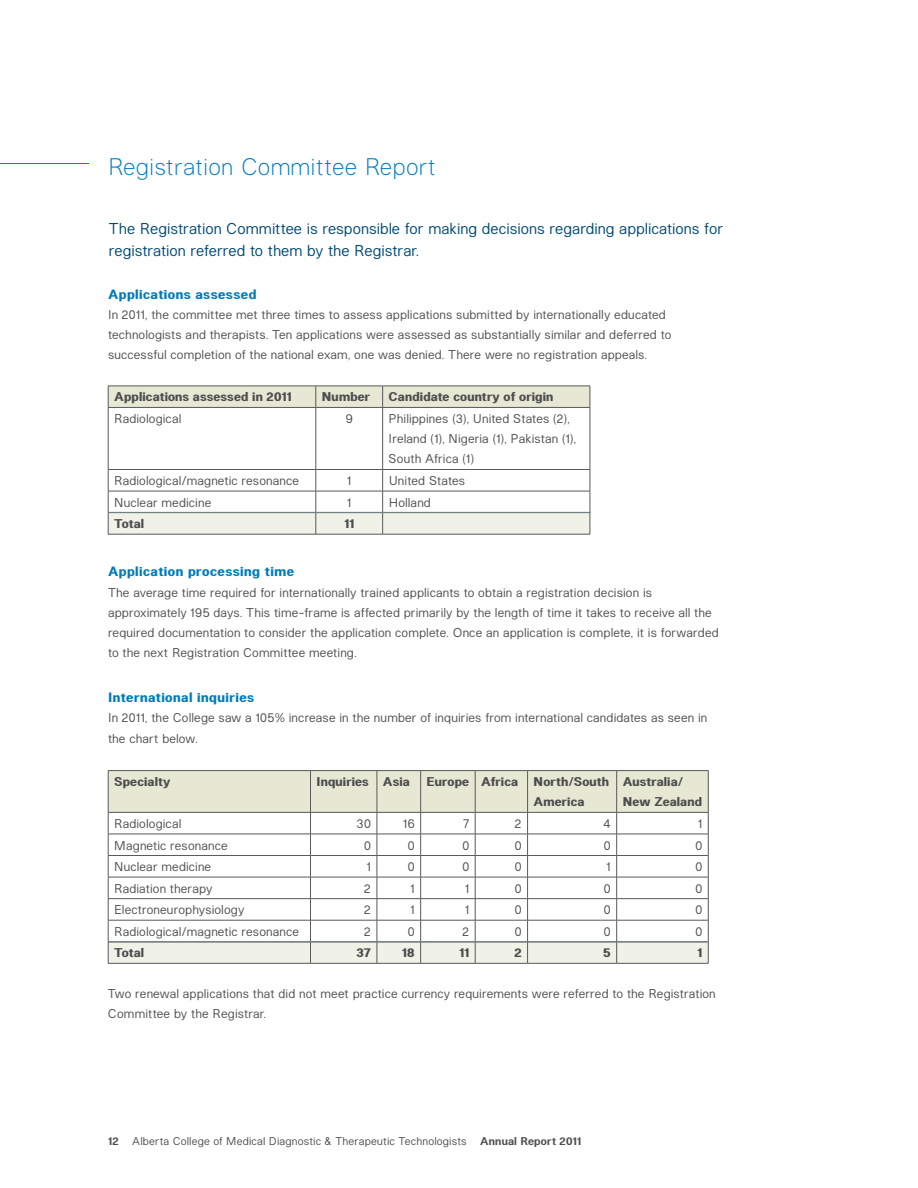
<style>
.page{position:relative;width:918px;height:1188px;background:#fff}
.page>*{position:absolute;margin:0;border:0;box-sizing:border-box;transform-origin:0 0}
.t1{font:300 24px "Heltar";letter-spacing:.01em;color:#007cb9}
.t2{font:15.75px/21.8px "Heltar";letter-spacing:.005em;color:#004972}
.t3{font:700 13.5px "Heltar";letter-spacing:.035em;color:#007cb9}
.t4{font:12.75px/20.2px "Heltar";letter-spacing:.015em;color:#4d4d4f}
.t5{font:700 12.75px/20.2px "Heltar";letter-spacing:.015em;color:#4d4d4f}
.t6{font:11.25px "Heltar";letter-spacing:.02em;color:#4d4d4f}
.s1{font-weight:600}
</style>
<div class="page">
<hr style="left:0;top:163px;width:89px;height:1px;background:#007cb9">
<svg style="left:108px;top:386px;width:483px;height:21px;background:#e1e3cf"></svg>
<hr style="left:108px;top:407px;width:208px;height:1px;background:#58595b">
<hr style="left:108px;top:408px;width:1px;height:61px;background:#58595b">
<hr style="left:316px;top:407px;width:67px;height:1px;background:#58595b">
<hr style="left:316px;top:408px;width:1px;height:61px;background:#58595b">
<hr style="left:383px;top:407px;width:207px;height:1px;background:#58595b">
<hr style="left:382px;top:408px;width:1px;height:61px;background:#58595b">
<hr style="left:590px;top:408px;width:1px;height:61px;background:#58595b">
<hr style="left:108px;top:469px;width:208px;height:1px;background:#58595b">
<hr style="left:316px;top:469px;width:67px;height:1px;background:#58595b">
<hr style="left:383px;top:469px;width:207px;height:1px;background:#58595b">
<svg style="left:108px;top:470px;width:483px;height:64px"></svg>
<hr style="left:108px;top:534px;width:208px;height:1px;background:#58595b">
<hr style="left:316px;top:534px;width:67px;height:1px;background:#58595b">
<hr style="left:383px;top:534px;width:207px;height:1px;background:#58595b">
<hr style="left:108px;top:770px;width:202px;height:1px;background:#58595b">
<hr style="left:310px;top:770px;width:67px;height:1px;background:#58595b">
<hr style="left:377px;top:770px;width:44px;height:1px;background:#58595b">
<hr style="left:421px;top:770px;width:54px;height:1px;background:#58595b">
<hr style="left:475px;top:770px;width:53px;height:1px;background:#58595b">
<hr style="left:528px;top:770px;width:89px;height:1px;background:#58595b">
<hr style="left:617px;top:770px;width:91px;height:1px;background:#58595b">
<svg style="left:108px;top:771px;width:601px;height:192px"></svg>
<hr style="left:108px;top:963px;width:202px;height:1px;background:#58595b">
<hr style="left:310px;top:963px;width:67px;height:1px;background:#58595b">
<hr style="left:377px;top:963px;width:44px;height:1px;background:#58595b">
<hr style="left:421px;top:963px;width:54px;height:1px;background:#58595b">
<hr style="left:475px;top:963px;width:53px;height:1px;background:#58595b">
<hr style="left:528px;top:963px;width:89px;height:1px;background:#58595b">
<hr style="left:617px;top:963px;width:91px;height:1px;background:#58595b">
<hr style="left:109px;top:941px;width:598px;height:2px;background:#788387">
<hr style="left:109px;top:512px;width:482px;height:1px;background:#788387">
<h1 class="t1" style="left:108px;top:149px;width:329px">Registration Committee Report</h1>
<p class="t2" style="left:109px;top:217px;width:616px">The Registration Committee is responsible for making decisions regarding applications for registration referred to them by the Registrar.</p>
<p class="t3" style="left:108px;top:284px;width:150px">Applications assessed</p>
<p class="t4" style="left:108px;top:304px;width:565px">In 2011, the committee met three times to assess applications submitted by internationally educated technologists and therapists. Ten applications were assessed as substantially similar and deferred to successful completion of the national exam, one was denied. There were no registration appeals.</p>
<p class="t5" style="left:114px;top:386px;width:179px">Applications assessed in 2011</p>
<p class="t5" style="left:322px;top:386px;width:50px">Number</p>
<p class="t5" style="left:389px;top:386px;width:166px">Candidate country of origin</p>
<p class="t4" style="left:114px;top:408px;width:69px">Radiological</p>
<p class="t4" style="left:346px;top:408px;width:8px">9</p>
<p class="t4" style="left:389px;top:408px;width:189px">Philippines (3), United States (2),<br>Ireland (1), Nigeria (1), Pakistan (1),<br>South Africa (1)</p>
<p class="t4" style="left:114px;top:470px;width:186px">Radiological/magnetic resonance</p>
<p class="t4" style="left:347px;top:470px;width:6px">1</p>
<p class="t4" style="left:389px;top:470px;width:78px">United States</p>
<p class="t4" style="left:114px;top:491px;width:99px">Nuclear medicine</p>
<p class="t4" style="left:347px;top:491px;width:6px">1</p>
<p class="t4" style="left:389px;top:491px;width:44px">Holland</p>
<p class="t5" style="left:114px;top:513px;width:31px">Total</p>
<p class="t5" style="left:344px;top:513px;width:11px">11</p>
<p class="t3" style="left:108px;top:562px;width:188px">Application processing time</p>
<p class="t4" style="left:108px;top:581px;width:612px">The average time required for internationally trained applicants to obtain a registration decision is approximately 195 days. This time-frame is affected primarily by the length of time it takes to receive all the required documentation to consider the application complete. Once an application is complete, it is forwarded to the next Registration Committee meeting.</p>
<p class="t3" style="left:108px;top:688px;width:148px">International inquiries</p>
<p class="t4" style="left:108px;top:707px;width:601px;line-height:21px">In 2011, the College saw a 105% increase in the number of inquiries from international candidates as seen in the chart below.</p>
<p class="t5" style="left:114px;top:771px;width:58px">Specialty</p>
<p class="t5" style="left:317px;top:771px;width:95px">Inquiries Asia</p>
<p class="t5" style="left:534px;top:771px;width:77px;text-indent:-107px">Europe Africa North/South<br>America</p>
<p class="t5" style="left:623px;top:771px;width:81px">Australia/<br>New Zealand</p>
<p class="t4" style="left:114px;top:813px;width:69px">Radiological</p>
<p class="t4" style="left:357px;top:813px;width:16px">30</p>
<p class="t4" style="left:403px;top:813px;width:13px">16</p>
<p class="t4" style="left:463px;top:813px;width:8px">7</p>
<p class="t4" style="left:515px;top:813px;width:8px">2</p>
<p class="t4" style="left:604px;top:813px;width:9px">4</p>
<p class="t4" style="left:698px;top:813px;width:6px">1</p>
<p class="t4" style="left:114px;top:834px;width:115px">Magnetic resonance</p>
<p class="t4" style="left:364px;top:834px;width:8px">0</p>
<p class="t4" style="left:408px;top:834px;width:8px">0</p>
<p class="t4" style="left:462px;top:834px;width:8px">0</p>
<p class="t4" style="left:515px;top:834px;width:8px">0</p>
<p class="t4" style="left:604px;top:834px;width:8px">0</p>
<p class="t4" style="left:695px;top:834px;width:8px">0</p>
<p class="t4" style="left:114px;top:856px;width:99px">Nuclear medicine</p>
<p class="t4" style="left:367px;top:856px;width:6px">1</p>
<p class="t4" style="left:408px;top:856px;width:8px">0</p>
<p class="t4" style="left:462px;top:856px;width:8px">0</p>
<p class="t4" style="left:515px;top:856px;width:8px">0</p>
<p class="t4" style="left:607px;top:856px;width:6px">1</p>
<p class="t4" style="left:695px;top:856px;width:8px">0</p>
<p class="t4" style="left:114px;top:877px;width:100px">Radiation therapy</p>
<p class="t4" style="left:364px;top:877px;width:8px">2</p>
<p class="t4" style="left:411px;top:877px;width:6px">1</p>
<p class="t4" style="left:465px;top:877px;width:6px">1</p>
<p class="t4" style="left:515px;top:877px;width:8px">0</p>
<p class="t4" style="left:604px;top:877px;width:8px">0</p>
<p class="t4" style="left:695px;top:877px;width:8px">0</p>
<p class="t4" style="left:114px;top:899px;width:132px">Electroneurophysiology</p>
<p class="t4" style="left:364px;top:899px;width:8px">2</p>
<p class="t4" style="left:411px;top:899px;width:6px">1</p>
<p class="t4" style="left:465px;top:899px;width:6px">1</p>
<p class="t4" style="left:515px;top:899px;width:8px">0</p>
<p class="t4" style="left:604px;top:899px;width:8px">0</p>
<p class="t4" style="left:695px;top:899px;width:8px">0</p>
<p class="t4" style="left:114px;top:921px;width:186px">Radiological/magnetic resonance</p>
<p class="t4" style="left:364px;top:921px;width:8px">2</p>
<p class="t4" style="left:408px;top:921px;width:8px">0</p>
<p class="t4" style="left:463px;top:921px;width:8px">2</p>
<p class="t4" style="left:515px;top:921px;width:8px">0</p>
<p class="t4" style="left:604px;top:921px;width:8px">0</p>
<p class="t4" style="left:695px;top:921px;width:8px">0</p>
<p class="t5" style="left:114px;top:942px;width:31px">Total</p>
<p class="t5" style="left:356px;top:942px;width:16px">37</p>
<p class="t5" style="left:402px;top:942px;width:14px">18</p>
<p class="t5" style="left:460px;top:942px;width:11px">11</p>
<p class="t5" style="left:514px;top:942px;width:9px">2</p>
<p class="t5" style="left:603px;top:942px;width:9px">5</p>
<p class="t5" style="left:698px;top:942px;width:6px">1</p>
<p class="t4" style="left:108px;top:983px;width:609px">Two renewal applications that did not meet practice currency requirements were referred to the Registration<br>Committee by the Registrar.</p>
<p class="t6" style="left:108px;top:1133px;width:475px"><span class="s1">12</span> Alberta College of Medical Diagnostic &amp; Therapeutic Technologists <span class="s1">Annual Report 2011</span></p>
</div>
